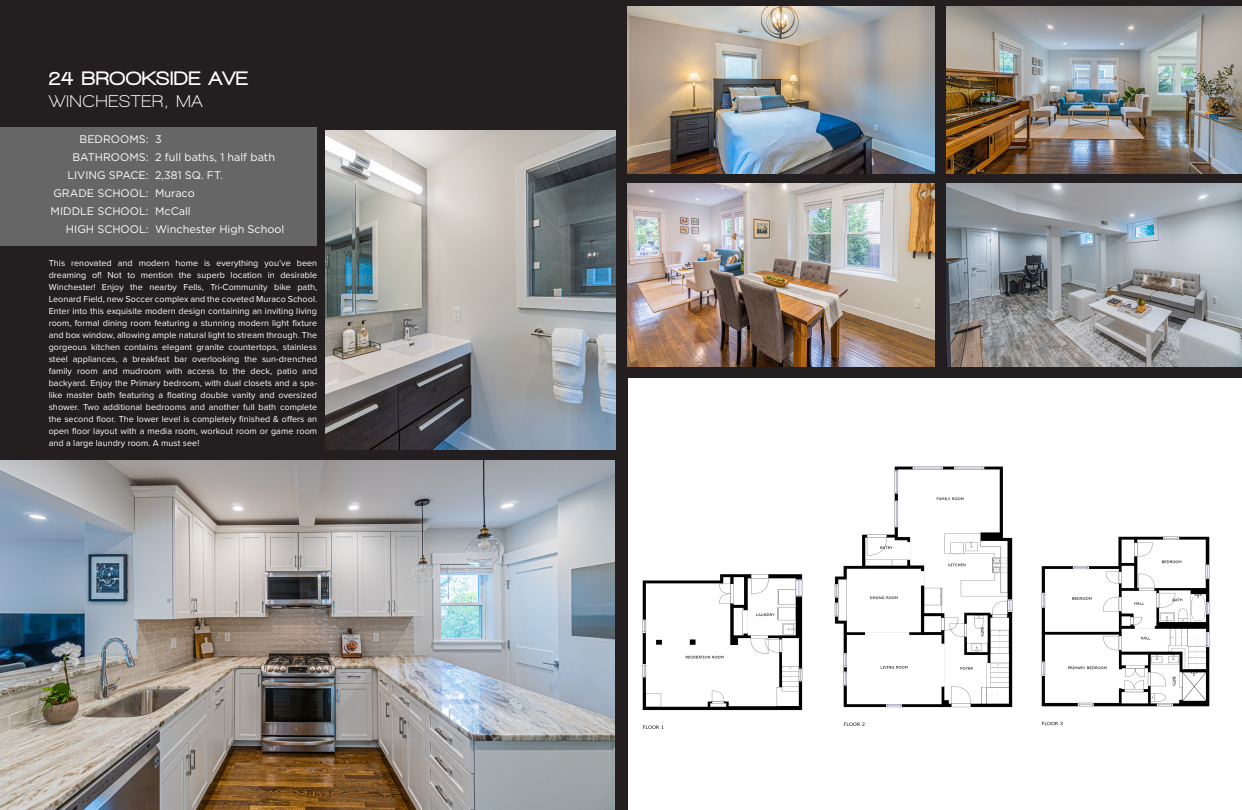
<style>
.page{position:relative;width:1242px;height:810px;background:#231f20}
.page>*{position:absolute;margin:0;border:0;box-sizing:border-box;transform-origin:0 0}
.t1{font:900 20px "Walkway";letter-spacing:.05em;color:#fff}
.t2{font:700 17.4px "Walkway";letter-spacing:.05em;color:#fff}
.t3{font:11px "Gotham";color:#fff}
.t4{font:9px/12px "Proxima Nova";letter-spacing:.005em;color:#fff;text-align:justify}
</style>
<div class="page">
<div style="left:629px;top:378px;width:613px;height:432px;background:#fff"></div>
<img style="left:0;top:460px;width:614px;height:350px">
<img style="left:325px;top:130px;width:290px;height:320px">
<img style="left:642px;top:466px;width:568px;height:263px">
<div style="left:0;top:127px;width:316px;height:118px;background:#666"></div>
<img style="left:946px;top:184px;width:296px;height:182px">
<img style="left:946px;top:6px;width:296px;height:167px">
<img style="left:628px;top:184px;width:306px;height:182px">
<img style="left:628px;top:6px;width:306px;height:167px">
<p class="t1" style="left:49px;top:67px;width:200px">24 BROOKSIDE AVE</p>
<p class="t2" style="left:49px;top:92px;width:155px">WINCHESTER, MA</p>
<p class="t3" style="left:80px;top:132px;width:71px">BEDROOMS:</p>
<p class="t3" style="left:72px;top:150px;width:78px">BATHROOMS:</p>
<p class="t3" style="left:67px;top:168px;width:83px">LIVING SPACE:</p>
<p class="t3" style="left:53px;top:186px;width:97px">GRADE SCHOOL:</p>
<p class="t3" style="left:51px;top:204px;width:99px">MIDDLE SCHOOL:</p>
<p class="t3" style="left:66px;top:222px;width:84px">HIGH SCHOOL:</p>
<p class="t4" style="left:49px;top:257px;width:270px">This renovated and modern home is everything you’ve been dreaming of! Not to mention the superb location in desirable Winchester! Enjoy the nearby Fells, Tri-Community bike path, Leonard Field, new Soccer complex and the coveted Muraco School.<br>Enter into this exquisite modern design containing an inviting living room, formal dining room featuring a stunning modern light fixture and box window, allowing ample natural light to stream through. The gorgeous kitchen contains elegant granite countertops, stainless steel appliances, a breakfast bar overlooking the sun-drenched family room and mudroom with access to the deck, patio and backyard. Enjoy the Primary bedroom, with dual closets and a spa&shy;like master bath featuring a floating double vanity and oversized shower. Two additional bedrooms and another full bath complete the second floor. The lower level is completely finished &amp; offers an open floor layout with a media room, workout room or game room and a large laundry room. A must see!</p>
<p class="t3" style="left:155px;top:132px;width:8px">3</p>
<p class="t3" style="left:155px;top:150px;width:121px">2 full baths, 1 half bath</p>
<p class="t3" style="left:155px;top:168px;width:69px">2,381 SQ. FT.</p>
<p class="t3" style="left:155px;top:186px;width:41px">Muraco</p>
<p class="t3" style="left:155px;top:204px;width:37px">McCall</p>
<p class="t3" style="left:155px;top:222px;width:131px">Winchester High School</p>
</div>
